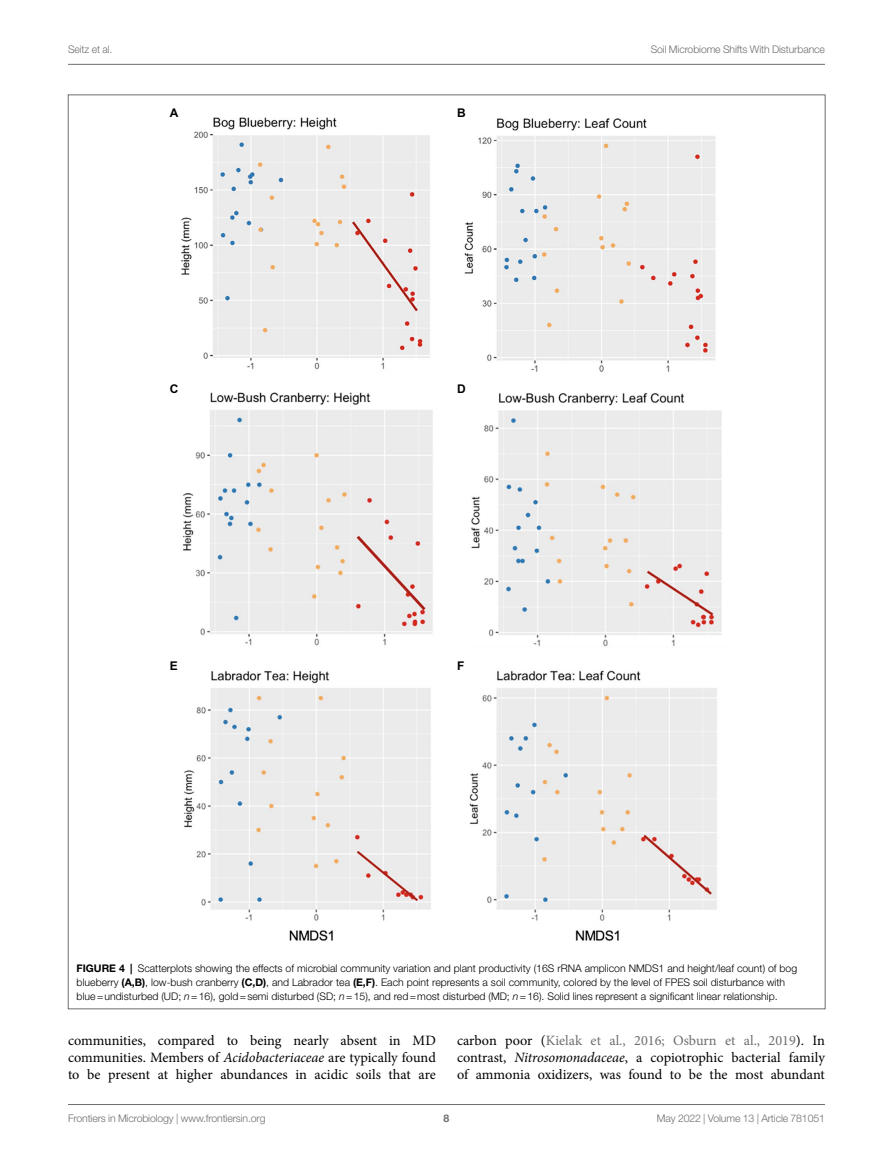
<style>
.page{position:relative;width:893px;height:1170px;background:#fff}
.page>*{position:absolute;margin:0;border:0;box-sizing:border-box;transform-origin:0 0}
.TEXT{font:14.25px/17.2px "Minion Pro";color:#000;text-align:justify}
.t1{font:700 12px "Arial";color:#000}
.FIG_LEG{font:300 10.5px/14.2px "Helvetica Neue LT Std";color:#000}
.t2{font:300 10.5px "Helvetica Neue LT Std";letter-spacing:-.015em;color:#6d6e71}
.t3{font:700 10.5px "Helvetica Neue LT Std";color:#6d6e71}
.s1{font-weight:700}
.s2{font-style:italic}
.s3{color:#6d6e71}
</style>
<div class="page">
<hr style="left:68px;top:64px;width:757px;height:1px;background:#6d6e71">
<hr style="left:68px;top:1104px;width:757px;height:1px;background:#6d6e71">
<img style="left:181px;top:117px;width:541px;height:824px">
<p class="t2" style="left:68px;top:42px;width:46px">Seitz et al.</p>
<p class="t2" style="left:651px;top:42px;width:176px">Soil Microbiome Shifts With Disturbance</p>
<p class="t1" style="left:170px;top:105px;width:10px">A</p>
<p class="t1" style="left:457px;top:105px;width:10px">B</p>
<p class="t1" style="left:170px;top:380px;width:10px">C</p>
<p class="t1" style="left:457px;top:380px;width:10px">D</p>
<p class="t1" style="left:170px;top:657px;width:10px">E</p>
<p class="t1" style="left:457px;top:657px;width:9px">F</p>
<p class="FIG_LEG" style="left:77px;top:960px;width:722px"><span class="s1">FIGURE 4 |</span> Scatterplots showing the effects of microbial community variation and plant productivity (16S rRNA amplicon NMDS1 and height/leaf count) of bog blueberry <span class="s1">(A,B)</span>, low-bush cranberry <span class="s1">(C,D)</span>, and Labrador tea <span class="s1">(E,F)</span>. Each point represents a soil community, colored by the level of FPES soil disturbance with blue=undisturbed (UD; <span class="s2">n</span>=16), gold=semi disturbed (SD; <span class="s2">n</span>=15), and red=most disturbed (MD; <span class="s2">n</span>=16). Solid lines represent a significant linear relationship.</p>
<p class="TEXT" style="left:68px;top:1031px;width:369px">communities, compared to being nearly absent in MD communities. Members of <span class="s2">Acidobacteriaceae</span> are typically found to be present at higher abundances in acidic soils that are</p>
<p class="TEXT" style="left:457px;top:1031px;width:369px">carbon poor (<span class="s3">Kielak et al., 2016; Osburn et al., 2019</span>). In contrast, <span class="s2">Nitrosomonadaceae</span>, a copiotrophic bacterial family of ammonia oxidizers, was found to be the most abundant</p>
<p class="t2" style="left:68px;top:1111px;width:199px">Frontiers in Microbiology | www.frontiersin.org</p>
<p class="t3" style="left:444px;top:1111px;width:7px">8</p>
<p class="t2" style="left:657px;top:1111px;width:169px">May 2022 | Volume 13 | Article 781051</p>
</div>
